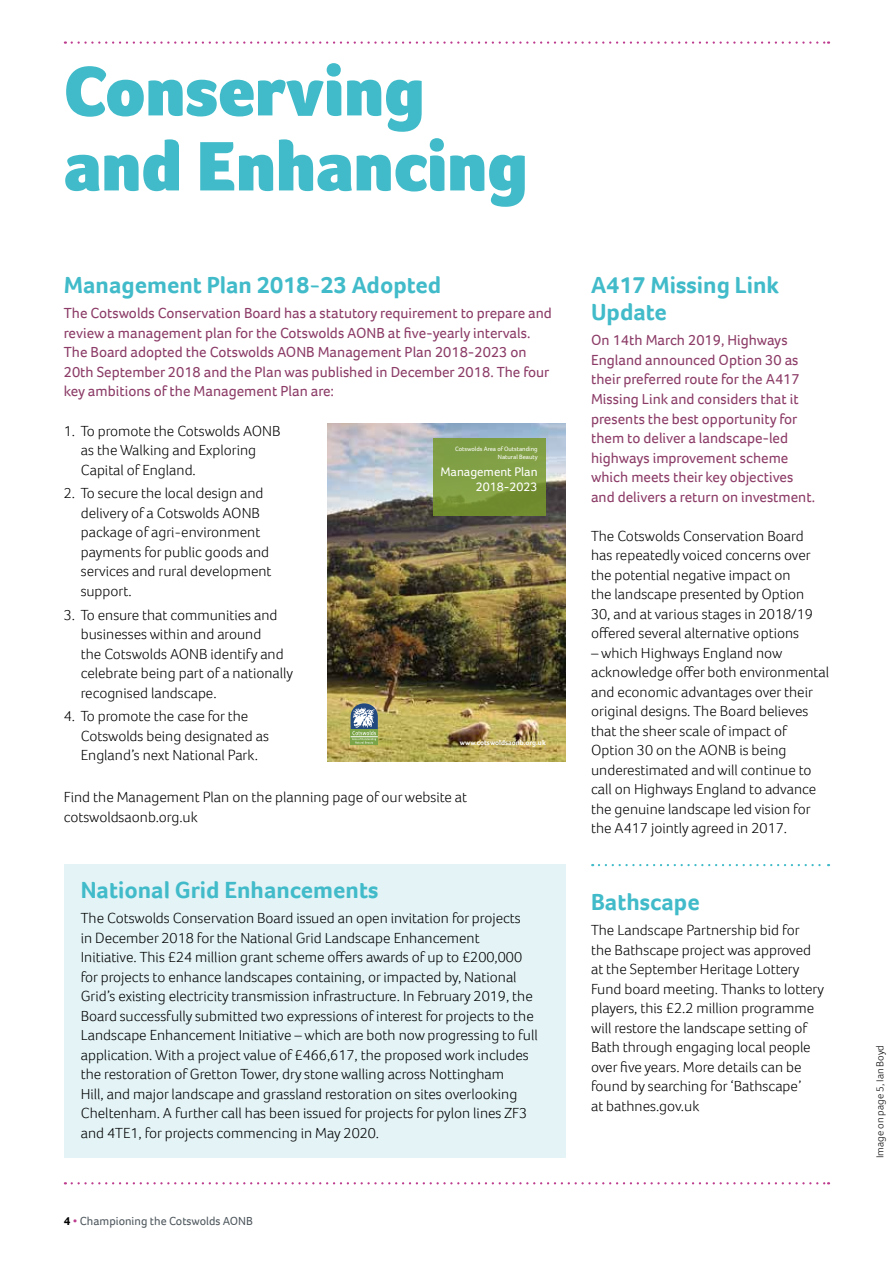
<style>
.page{position:relative;width:893px;height:1263px;background:#fff}
.page>*{position:absolute;margin:0;border:0;box-sizing:border-box;transform-origin:0 0}
.t1{font:900 72px/75px "Foco";color:#41bbc9}
.t2{font:700 24px/27px "Foco";color:#41bbc9}
.t3{font:300 15px/19.5px "Foco";color:#000}
.t4{font:15px/19.5px "Foco";color:#8c3c67}
.t5{font:12.75px/14.4px "Foco";color:#fff;text-align:right}
.t6{font:12px "Foco";color:#4e575d}
.t7{font:300 10.5px "Foco";color:#000}
.t8{font:700 7.2px "Foco";color:#fff}
.t9{font:6.45px/7.9px "Foco";color:#fff;text-align:right}
.s1{font-weight:700;color:#000}
.s2{font-weight:300;color:#bd3b8e}
</style>
<div class="page">
<svg style="left:72px;top:1182px;width:757px;height:2px"></svg>
<svg style="left:72px;top:41px;width:757px;height:3px"></svg>
<div style="left:64px;top:864px;width:502px;height:294px;background:#e3f3f6"></div>
<img style="left:327px;top:424px;width:239px;height:337px">
<svg style="left:433px;top:438px;width:113px;height:77px;background:#7d9b3f"></svg>
<div style="left:351px;top:729px;width:27px;height:16px;background:#7aa447"></div>
<svg style="left:351px;top:703px;width:27px;height:41px"></svg>
<svg style="left:599px;top:864px;width:230px;height:2px"></svg>
<h1 class="t1" style="left:64px;top:53px;width:465px">Conserving and Enhancing</h1>
<h2 class="t2" style="left:64px;top:272px;width:379px">Management Plan 2018-23 Adopted</h2>
<p class="t4" style="left:64px;top:303px;width:490px">The Cotswolds Conservation Board has a statutory requirement to prepare and review a management plan for the Cotswolds AONB at five-yearly intervals.<br>The Board adopted the Cotswolds AONB Management Plan 2018-2023 on 20th September 2018 and the Plan was published in December 2018. The four key ambitions of the Management Plan are:</p>
<p class="t3" style="left:81px;top:420px;width:201px;text-indent:-17px">1. To promote the Cotswolds AONB as the Walking and Exploring<br>Capital of England.</p>
<p class="t3" style="left:81px;top:483px;width:192px;text-indent:-17px">2. To secure the local design and delivery of a Cotswolds AONB package of agri-environment payments for public goods and services and rural development support.</p>
<p class="t3" style="left:81px;top:604px;width:214px;text-indent:-17px">3. To ensure that communities and businesses within and around<br>the Cotswolds AONB identify and celebrate being part of a nationally recognised landscape.</p>
<p class="t3" style="left:81px;top:706px;width:190px;text-indent:-17px">4. To promote the case for the<br>Cotswolds being designated as<br>England’s next National Park.</p>
<p class="t3" style="left:64px;top:787px;width:405px">Find the Management Plan on the planning page of our website at cotswoldsaonb.org.uk</p>
<p class="t9" style="left:455px;top:444px;width:84px">Cotswolds Area of Outstanding<br>Natural Beauty</p>
<p class="t5" style="left:440px;top:465px;width:99px">Management Plan<br>2018-2023</p>
<p class="t8" style="left:460px;top:739px;width:87px">www.cotswoldsaonb.org.uk</p>
<h2 class="t2" style="left:81px;top:876px;width:299px">National Grid Enhancements</h2>
<p class="t3" style="left:81px;top:908px;width:458px">The Cotswolds Conservation Board issued an open invitation for projects<br>in December 2018 for the National Grid Landscape Enhancement Initiative. This £24 million grant scheme offers awards of up to £200,000 for projects to enhance landscapes containing, or impacted by, National Grid’s existing electricity transmission infrastructure. In February 2019, the Board successfully submitted two expressions of interest for projects to the Landscape Enhancement Initiative – which are both now progressing to full application. With a project value of £466,617, the proposed work includes the restoration of Gretton Tower, dry stone walling across Nottingham<br>Hill, and major landscape and grassland restoration on sites overlooking Cheltenham. A further call has been issued for projects for pylon lines ZF3 and 4TE1, for projects commencing in May 2020.</p>
<p class="t6" style="left:64px;top:1213px;width:191px"><span class="s1">4</span> <span class="s2">•</span> Championing the Cotswolds AONB</p>
<h2 class="t2" style="left:591px;top:272px;width:190px">A417 Missing Link<br>Update</h2>
<p class="t4" style="left:591px;top:330px;width:226px">On 14th March 2019, Highways<br>England announced Option 30 as their preferred route for the A417<br>Missing Link and considers that it presents the best opportunity for them to deliver a landscape-led highways improvement scheme which meets their key objectives and delivers a return on investment.</p>
<p class="t3" style="left:591px;top:525px;width:223px">The Cotswolds Conservation Board has repeatedly voiced concerns over the potential negative impact on the landscape presented by Option 30, and at various stages in 2018/19 offered several alternative options</p>
<p class="t3" style="left:591px;top:642px;width:240px">– which Highways England now acknowledge offer both environmental and economic advantages over their original designs. The Board believes that the sheer scale of impact of Option 30 on the AONB is being underestimated and will continue to call on Highways England to advance the genuine landscape led vision for the A417 jointly agreed in 2017.</p>
<h2 class="t2" style="left:591px;top:888px;width:110px">Bathscape</h2>
<p class="t3" style="left:591px;top:920px;width:235px">The Landscape Partnership bid for<br>the Bathscape project was approved at the September Heritage Lottery Fund board meeting. Thanks to lottery players, this £2.2 million programme will restore the landscape setting of Bath through engaging local people over five years. More details can be found by searching for ‘Bathscape’<br>at bathnes.gov.uk</p>
<p class="t7" style="left:873px;top:1158px;width:114px;rotate:-90deg">Image on page 5, Ian Boyd</p>
</div>
